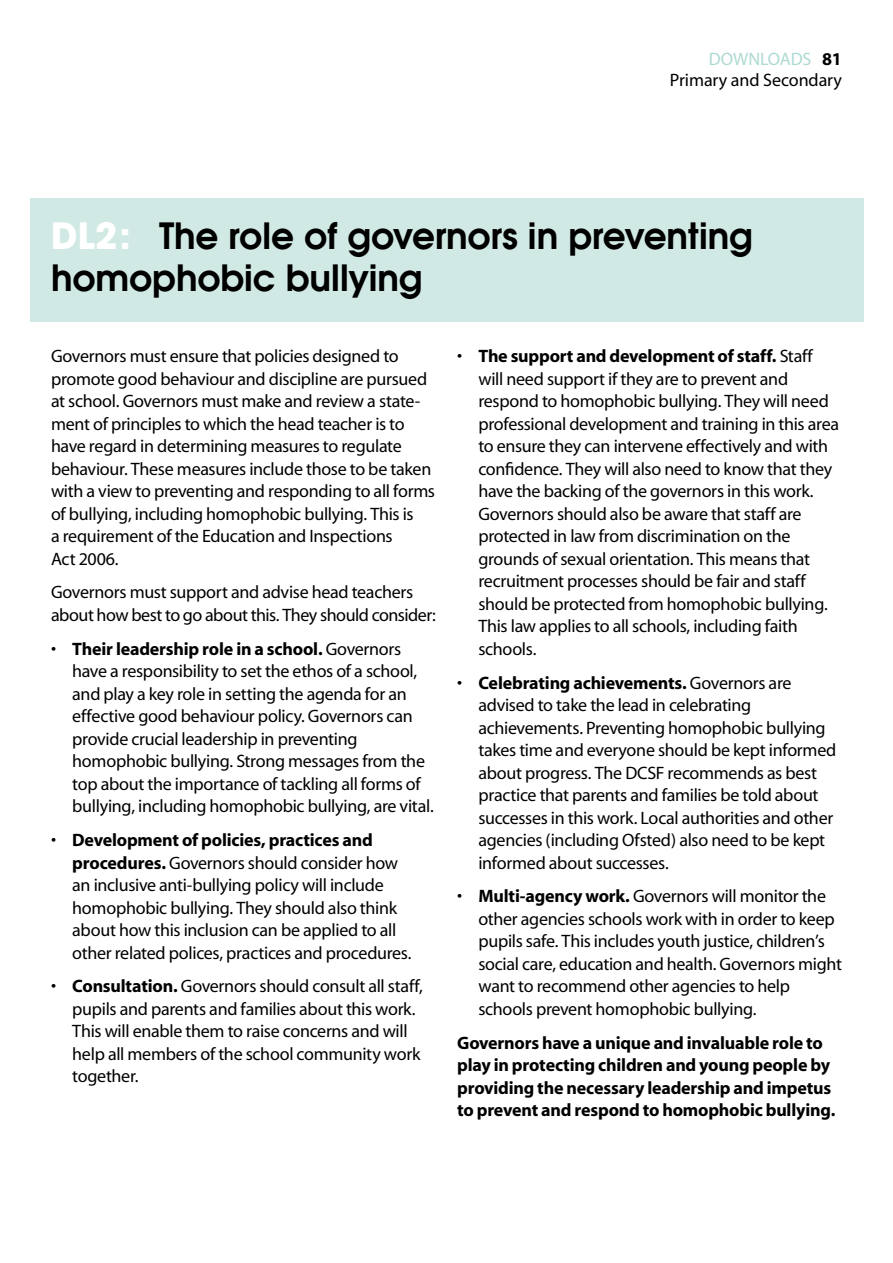
<style>
.page{position:relative;width:893px;height:1263px;background:#fff}
.page>*{position:absolute;margin:0;border:0;box-sizing:border-box;transform-origin:0 0}
.t1{font:600 36px/42px "Avant Garde";letter-spacing:-.005em;color:#000}
.t2{font:18px/22.5px "Myriad";letter-spacing:-.015em;color:#000}
.t3{font:700 18px/22.5px "Myriad";letter-spacing:-.01em;color:#000}
.s1{color:#aedad3}
.s2{font-weight:700}
.s3{font-weight:700;color:#fff}
</style>
<div class="page">
<div style="left:30px;top:199px;width:833px;height:123px;background:#d1e9e4"></div>
<p class="t2" style="left:670px;top:48px;width:174px;line-height:21.6px;text-align:right"><span class="s1">DOWNLOADS</span> <span class="s2">81<br></span>Primary and Secondary</p>
<h1 class="t1" style="left:51px;top:214px;width:703px"><span class="s3">DL2:</span> The role of governors in preventing homophobic bullying</h1>
<p class="t2" style="left:51px;top:346px;width:385px">Governors must ensure that policies designed to promote good behaviour and discipline are pursued at school. Governors must make and review a state&shy;ment of principles to which the head teacher is to have regard in determining measures to regulate behaviour. These measures include those to be taken with a view to preventing and responding to all forms of bullying, including homophobic bullying. This is<br>a requirement of the Education and Inspections<br>Act 2006.</p>
<p class="t2" style="left:51px;top:582px;width:386px">Governors must support and advise head teachers about how best to go about this. They should consider:</p>
<p class="t2" style="left:72px;top:638px;width:363px;text-indent:-21px">• <span class="s2">Their leadership role in a school.</span> Governors have a responsibility to set the ethos of a school, and play a key role in setting the agenda for an effective good behaviour policy. Governors can provide crucial leadership in preventing homophobic bullying. Strong messages from the top about the importance of tackling all forms of bullying, including homophobic bullying, are vital.</p>
<p class="t2" style="left:72px;top:829px;width:341px;text-indent:-21px">• <span class="s2">Development of policies, practices and procedures.</span> Governors should consider how an inclusive anti-bullying policy will include homophobic bullying. They should also think about how this inclusion can be applied to all other related polices, practices and procedures.</p>
<p class="t2" style="left:72px;top:976px;width:352px;text-indent:-21px">• <span class="s2">Consultation.</span> Governors should consult all staff, pupils and parents and families about this work.<br>This will enable them to raise concerns and will help all members of the school community work together.</p>
<p class="t2" style="left:478px;top:346px;width:362px;text-indent:-21px">• <span class="s2">The support and development of staff.</span> Staff will need support if they are to prevent and respond to homophobic bullying. They will need professional development and training in this area to ensure they can intervene effectively and with confidence. They will also need to know that they have the backing of the governors in this work.<br>Governors should also be aware that staff are protected in law from discrimination on the grounds of sexual orientation. This means that recruitment processes should be fair and staff should be protected from homophobic bullying.<br>This law applies to all schools, including faith schools.</p>
<p class="t2" style="left:478px;top:672px;width:359px;text-indent:-21px">• <span class="s2">Celebrating achievements.</span> Governors are advised to take the lead in celebrating achievements. Preventing homophobic bullying takes time and everyone should be kept informed about progress. The DCSF recommends as best practice that parents and families be told about successes in this work. Local authorities and other agencies (including Ofsted) also need to be kept informed about successes.</p>
<p class="t2" style="left:478px;top:886px;width:365px;text-indent:-21px">• <span class="s2">Multi-agency work.</span> Governors will monitor the other agencies schools work with in order to keep pupils safe. This includes youth justice, children’s social care, education and health. Governors might want to recommend other agencies to help schools prevent homophobic bullying.</p>
<p class="t3" style="left:457px;top:1032px;width:380px">Governors have a unique and invaluable role to play in protecting children and young people by providing the necessary leadership and impetus to prevent and respond to homophobic bullying.</p>
</div>
